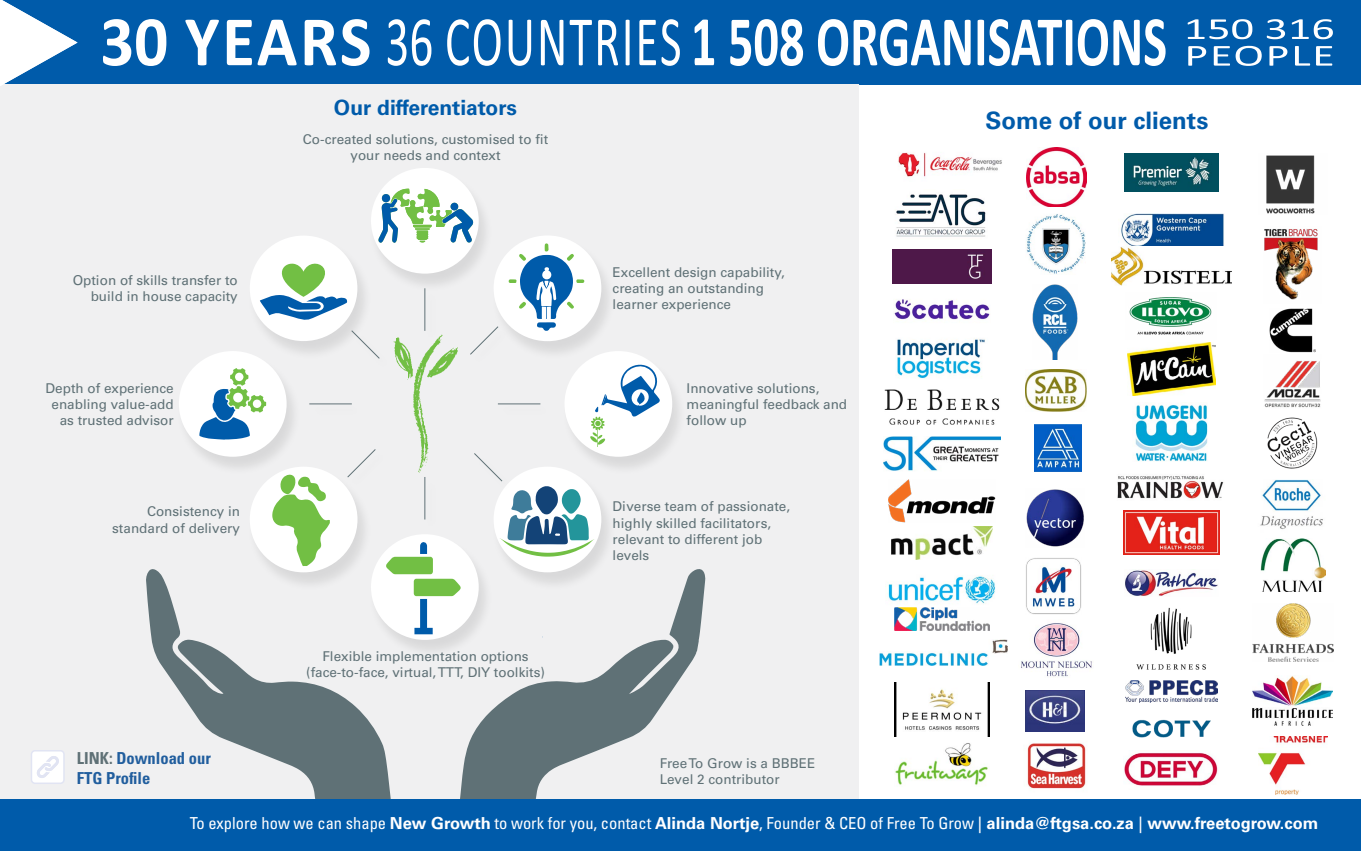
<style>
.page{position:relative;width:1361px;height:851px;background:#fff}
.page>*{position:absolute;margin:0;border:0;box-sizing:border-box;transform-origin:0 0}
.t1{font:700 24px "Univers LT Std";color:#005baa}
.t2{font:700 21px "Univers LT Std";color:#005baa}
.t3{font:condensed 16.5px "Univers LT Std";color:#fff}
.t4{font:700 condensed 16.5px/19.8px "Univers LT Std";color:#215e9e}
.t5{font:13.5px/16.2px "Univers LT Std";color:#5f7176}
.s1{color:#5f7176}
.s2{font-weight:700;font-stretch:normal}
.s3{font-stretch:normal}
</style>
<div class="page">
<div style="left:0;top:0;width:1361px;height:84px;background:#005baa"></div>
<div style="left:0;top:84px;width:859px;height:715px;background:#f0f0f1"></div>
<svg style="left:460px;top:569px;width:246px;height:230px"></svg>
<svg style="left:146px;top:569px;width:245px;height:230px"></svg>
<img style="left:393px;top:335px;width:65px;height:138px">
<div style="left:368px;top:536px;width:126px;height:123px;background:#000;opacity:.1"></div>
<div style="left:371px;top:534px;width:108px;height:105px;background:#fff;border-radius:50%"></div>
<svg style="left:386px;top:541px;width:75px;height:93px"></svg>
<div style="left:247px;top:468px;width:125px;height:124px;background:#000;opacity:.1"></div>
<div style="left:250px;top:466px;width:107px;height:106px;background:#fff;border-radius:50%"></div>
<svg style="left:272px;top:476px;width:58px;height:90px"></svg>
<div style="left:490px;top:468px;width:126px;height:124px;background:#000;opacity:.1"></div>
<div style="left:493px;top:466px;width:108px;height:106px;background:#fff;border-radius:50%"></div>
<div style="left:490px;top:237px;width:126px;height:124px;background:#000;opacity:.1"></div>
<div style="left:493px;top:235px;width:108px;height:106px;background:#fff;border-radius:50%"></div>
<div style="left:247px;top:237px;width:125px;height:123px;background:#000;opacity:.1"></div>
<div style="left:250px;top:235px;width:107px;height:106px;background:#fff;border-radius:50%"></div>
<div style="left:561px;top:353px;width:126px;height:123px;background:#000;opacity:.1"></div>
<div style="left:564px;top:351px;width:108px;height:105px;background:#fff;border-radius:50%"></div>
<div style="left:368px;top:170px;width:126px;height:123px;background:#000;opacity:.1"></div>
<div style="left:371px;top:168px;width:108px;height:105px;background:#fff;border-radius:50%"></div>
<svg style="left:378px;top:189px;width:95px;height:54px"></svg>
<div style="left:176px;top:353px;width:126px;height:123px;background:#000;opacity:.1"></div>
<div style="left:179px;top:351px;width:108px;height:105px;background:#fff;border-radius:50%"></div>
<div style="left:422px;top:287px;width:17px;height:56px;background:#000;opacity:.1"></div>
<hr style="left:424px;top:288px;width:1px;height:43px;background:#5f7176">
<hr style="left:424px;top:477px;width:1px;height:42px;background:#5f7176">
<hr style="left:309px;top:403px;width:43px;height:1px;background:#5f7176">
<div style="left:351px;top:329px;width:42px;height:42px;background:#f0f0f1"></div>
<svg style="left:351px;top:329px;width:29px;height:30px"></svg>
<div style="left:347px;top:448px;width:42px;height:42px;background:#f0f0f1"></div>
<svg style="left:347px;top:449px;width:29px;height:29px"></svg>
<div style="left:469px;top:325px;width:42px;height:42px;background:#f0f0f1"></div>
<svg style="left:470px;top:326px;width:29px;height:29px"></svg>
<svg style="left:473px;top:363px;width:187px;height:193px"></svg>
<svg style="left:199px;top:368px;width:67px;height:71px"></svg>
<svg style="left:260px;top:252px;width:89px;height:69px"></svg>
<svg style="left:509px;top:243px;width:75px;height:88px"></svg>
<svg style="left:0;top:0;width:78px;height:86px"></svg>
<div style="left:0;top:799px;width:1361px;height:51px;background:#005baa"></div>
<img style="left:898px;top:152px;width:104px;height:25px">
<img style="left:897px;top:338px;width:88px;height:41px">
<img style="left:1027px;top:148px;width:60px;height:59px">
<div style="left:892px;top:250px;width:99px;height:33px;background:#4e1849"></div>
<img style="left:888px;top:479px;width:107px;height:43px">
<img style="left:892px;top:527px;width:100px;height:32px">
<img style="left:1125px;top:570px;width:93px;height:26px">
<img style="left:894px;top:607px;width:95px;height:23px">
<img style="left:1124px;top:752px;width:94px;height:34px">
<img style="left:1025px;top:690px;width:59px;height:41px">
<img style="left:895px;top:743px;width:93px;height:42px">
<img style="left:1123px;top:510px;width:96px;height:44px">
<img style="left:1026px;top:558px;width:55px;height:56px">
<img style="left:1026px;top:489px;width:58px;height:58px">
<img style="left:1132px;top:719px;width:79px;height:19px">
<img style="left:1252px;top:676px;width:81px;height:49px">
<img style="left:1025px;top:369px;width:62px;height:42px">
<img style="left:895px;top:194px;width:91px;height:43px">
<img style="left:884px;top:436px;width:116px;height:35px">
<img style="left:1117px;top:476px;width:107px;height:23px">
<img style="left:1124px;top:154px;width:94px;height:37px">
<img style="left:1021px;top:623px;width:71px;height:54px">
<img style="left:1260px;top:479px;width:63px;height:50px">
<img style="left:1032px;top:284px;width:46px;height:75px">
<img style="left:1034px;top:424px;width:47px;height:48px">
<img style="left:1121px;top:213px;width:103px;height:34px">
<img style="left:1258px;top:736px;width:69px;height:57px">
<img style="left:1136px;top:607px;width:70px;height:63px">
<img style="left:1125px;top:680px;width:92px;height:22px">
<img style="left:1026px;top:214px;width:59px;height:60px">
<img style="left:885px;top:575px;width:111px;height:29px">
<img style="left:1111px;top:247px;width:120px;height:38px">
<img style="left:1027px;top:743px;width:59px;height:46px">
<img style="left:879px;top:639px;width:129px;height:27px">
<img style="left:894px;top:682px;width:95px;height:54px">
<img style="left:1127px;top:343px;width:88px;height:52px">
<img style="left:1129px;top:297px;width:83px;height:38px">
<img style="left:1266px;top:155px;width:49px;height:59px">
<img style="left:1270px;top:309px;width:45px;height:43px">
<img style="left:1264px;top:229px;width:54px;height:71px">
<img style="left:1264px;top:360px;width:57px;height:48px">
<img style="left:894px;top:299px;width:96px;height:21px">
<img style="left:1267px;top:417px;width:51px;height:52px">
<img style="left:1135px;top:404px;width:73px;height:57px">
<img style="left:1252px;top:603px;width:81px;height:58px">
<img style="left:1260px;top:539px;width:65px;height:52px">
<img style="left:884px;top:389px;width:116px;height:36px">
<div style="left:31px;top:750px;width:33px;height:33px;background:#fff;border-radius:4px"></div>
<div style="left:31px;top:749px;width:34px;height:34px;border:2px solid #e1e4f3;border-radius:4px"></div>
<svg style="left:37px;top:756px;width:22px;height:22px"></svg>
<svg style="left:1188px;top:46px;width:144px;height:20px"></svg>
<svg style="left:1187px;top:19px;width:146px;height:20px"></svg>
<svg style="left:694px;top:19px;width:471px;height:47px"></svg>
<svg style="left:388px;top:19px;width:292px;height:47px"></svg>
<svg style="left:103px;top:19px;width:266px;height:47px"></svg>
<h2 class="t2" style="left:334px;top:95px;width:185px">Our differentiators</h2>
<h1 class="t1" style="left:985px;top:106px;width:224px">Some of our clients</h1>
<p class="t5" style="left:303px;top:131px;width:247px;text-align:center">Co-created solutions, customised to fit your needs and context</p>
<p class="t5" style="left:73px;top:272px;width:167px;text-align:right">Option of skills transfer to build in house capacity</p>
<p class="t5" style="left:612px;top:264px;width:174px">Excellent design capability, creating an outstanding learner experience</p>
<p class="t5" style="left:45px;top:380px;width:130px;text-align:right">Depth of experience enabling value-add as trusted advisor</p>
<p class="t5" style="left:686px;top:380px;width:162px">Innovative solutions, meaningful feedback and follow up</p>
<p class="t5" style="left:112px;top:503px;width:129px;text-align:right">Consistency in standard of delivery</p>
<p class="t5" style="left:612px;top:498px;width:179px">Diverse team of passionate, highly skilled facilitators, relevant to different job levels</p>
<p class="t5" style="left:306px;top:647px;width:240px;text-align:center">Flexible implementation options (face-to-face, virtual, TTT, DIY toolkits)</p>
<p class="t4" style="left:77px;top:748px;width:135px"><span class="s1">LINK:</span> Download our<br>FTG Profile</p>
<p class="t5" style="left:660px;top:754px;width:157px">Free To Grow is a BBBEE<br>Level 2 contributor</p>
<p class="t3" style="left:190px;top:812px;width:1130px">To explore how we can shape <span class="s2">New Growth</span> to work for you, contact <span class="s2">Alinda Nortje</span>, Founder &amp; CEO of Free To Grow <span class="s3">|</span> <span class="s2">alinda@ftgsa.co.za</span> <span class="s3">|</span> <span class="s2">www.freetogrow.com</span></p>
</div>
